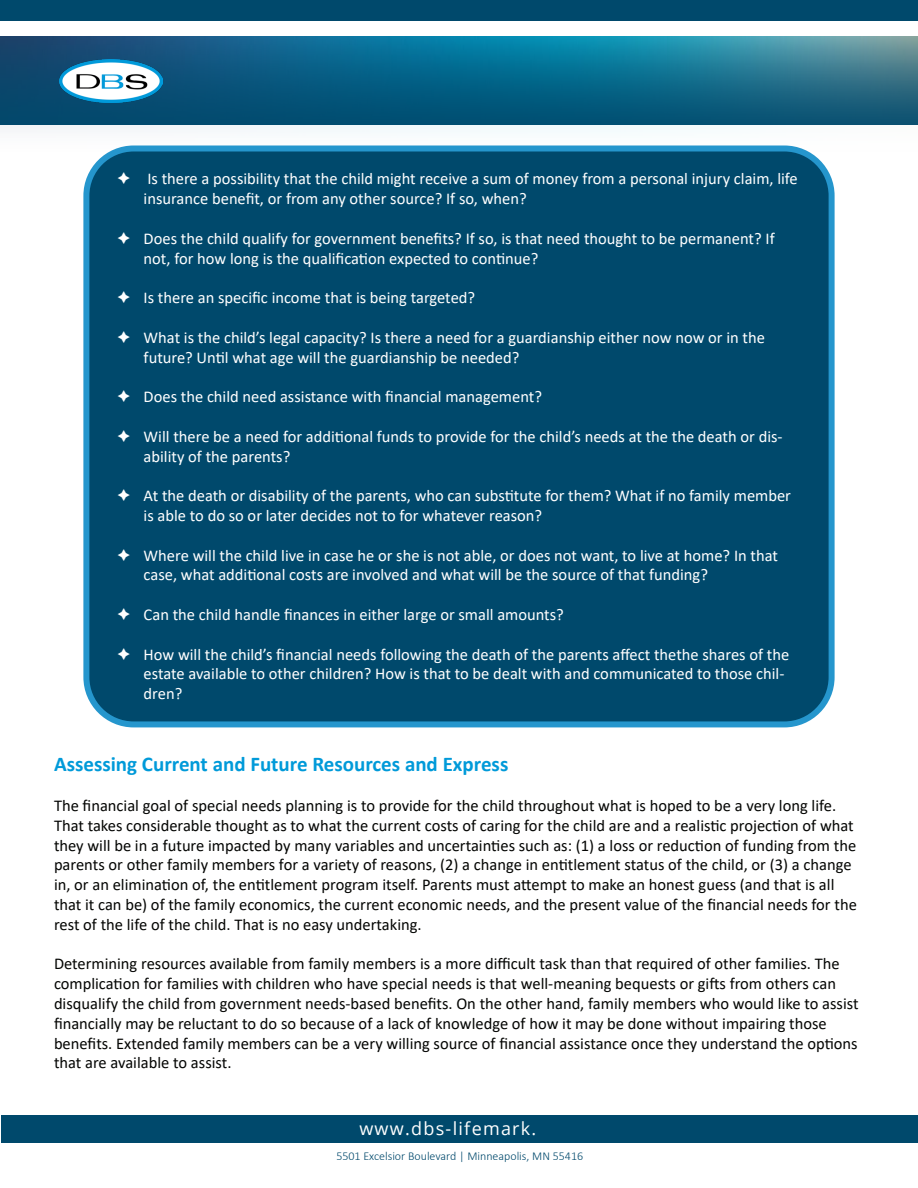
<style>
.page{position:relative;width:918px;height:1188px;background:#fff}
.page>*{position:absolute;margin:0;border:0;box-sizing:border-box;transform-origin:0 0}
.t1{font:700 21px "Calibri";color:#009ad9}
.t2{font:18px "Open Sans";letter-spacing:.07em;color:#fff}
.t3{font:16.5px/19.8px "Calibri";color:#040503}
.t4{font:16.5px/19.8px "Calibri";color:#fff}
.t5{font:300 15px "Open Sans";color:#fff}
.t6{font:300 12px "Calibri";color:#00496c}
</style>
<div class="page">
<div style="left:0;top:0;width:918px;height:124px;background:#00496c"></div>
<img style="left:0;top:36px;width:918px;height:124px">
<div style="left:0;top:21px;width:918px;height:15px;background:#fff"></div>
<img style="left:59px;top:59px;width:103px;height:44px">
<div style="left:86px;top:149px;width:746px;height:575px;background:#00496c;border-radius:47px"></div>
<div style="left:83px;top:146px;width:752px;height:581px;border:6px solid #2596cd;border-radius:47px"></div>
<div style="left:1px;top:1115px;width:917px;height:28px;background:#00496c"></div>
<p class="t4" style="left:144px;top:169px;width:656px">Is there a possibility that the child might receive a sum of money from a personal injury claim, life insurance benefit, or from any other source? If so, when?</p>
<p class="t4" style="left:144px;top:228px;width:633px">Does the child qualify for government benefits? If so, is that need thought to be permanent? If not, for how long is the qualification expected to continue?</p>
<p class="t4" style="left:144px;top:287px;width:333px">Is there an specific income that is being targeted?</p>
<p class="t4" style="left:144px;top:327px;width:623px">What is the child’s legal capacity? Is there a need for a guardianship either now now or in the future? Until what age will the guardianship be needed?</p>
<p class="t4" style="left:144px;top:386px;width:400px">Does the child need assistance with financial management?</p>
<p class="t4" style="left:144px;top:426px;width:641px">Will there be a need for additional funds to provide for the child’s needs at the the death or dis&shy;ability of the parents?</p>
<p class="t4" style="left:144px;top:485px;width:649px">At the death or disability of the parents, who can substitute for them? What if no family member is able to do so or later decides not to for whatever reason?</p>
<p class="t4" style="left:144px;top:545px;width:636px">Where will the child live in case he or she is not able, or does not want, to live at home? In that case, what additional costs are involved and what will be the source of that funding?</p>
<p class="t4" style="left:144px;top:604px;width:422px">Can the child handle finances in either large or small amounts?</p>
<p class="t4" style="left:144px;top:644px;width:647px">How will the child’s financial needs following the death of the parents affect thethe shares of the estate available to other children? How is that to be dealt with and communicated to those chil&shy;dren?</p>
<p class="t5" style="left:158px;top:196px;width:239px">DIVERSIFIED BROKERAGE SERVICES</p>
<p class="t1" style="left:54px;top:750px;width:456px">Assessing Current and Future Resources and Express</p>
<p class="t3" style="left:54px;top:795px;width:804px">The financial goal of special needs planning is to provide for the child throughout what is hoped to be a very long life.<br>That takes considerable thought as to what the current costs of caring for the child are and a realistic projection of what they will be in a future impacted by many variables and uncertainties such as: (1) a loss or reduction of funding from the parents or other family members for a variety of reasons, (2) a change in entitlement status of the child, or (3) a change in, or an elimination of, the entitlement program itself. Parents must attempt to make an honest guess (and that is all that it can be) of the family economics, the current economic needs, and the present value of the financial needs for the rest of the life of the child. That is no easy undertaking.</p>
<p class="t3" style="left:54px;top:954px;width:806px">Determining resources available from family members is a more difficult task than that required of other families. The complication for families with children who have special needs is that well-meaning bequests or gifts from others can disqualify the child from government needs-based benefits. On the other hand, family members who would like to assist financially may be reluctant to do so because of a lack of knowledge of how it may be done without impairing those benefits. Extended family members can be a very willing source of financial assistance once they understand the options that are available to assist.</p>
<p class="t2" style="left:359px;top:1116px;width:179px">www.dbs-lifemark.</p>
<p class="t6" style="left:336px;top:1148px;width:248px">5501 Excelsior Boulevard | Minneapolis, MN 55416</p>
</div>
